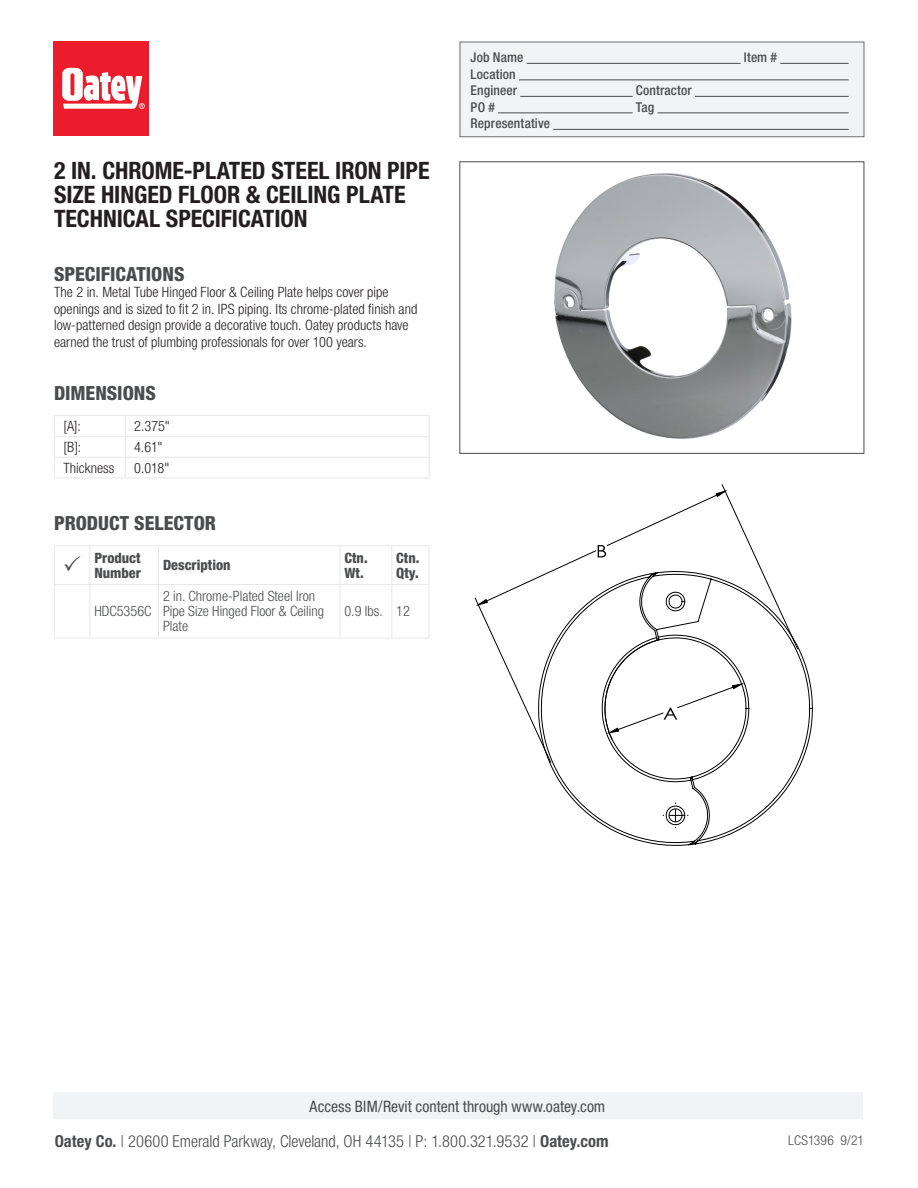
<style>
.page{position:relative;width:918px;height:1188px;background:#fff}
.page>*{position:absolute;margin:0;border:0;box-sizing:border-box;transform-origin:0 0}
.t1{font:700 condensed 24px/24px "Helvetica Neue LT Std";letter-spacing:-.005em;color:#231f20}
.Subheads{font:800 condensed 19.5px "Helvetica Neue LT Std";color:#4b4c4d}
.t2{font:300 condensed 16.5px "Helvetica Neue LT Std";color:#4b4c4d}
.t3{font:condensed 15.75px "Helvetica Neue LT Std";color:#4b4c4d}
.Copy{font:300 condensed 14.25px/16.5px "Helvetica Neue LT Std";color:#231f20}
.Table_Grid{font:300 condensed 14.25px/15px "Helvetica Neue LT Std";color:#4b4c4d}
.Table_Grid-2{font:800 condensed 14.25px/15px "Helvetica Neue LT Std";color:#4b4c4d}
.t4{font:500 condensed 13.5px "Helvetica Neue LT Std";letter-spacing:.01em;color:#4b4c4d}
.t5{font:300 condensed 13.5px "Helvetica Neue LT Std";letter-spacing:.005em;color:#4b4c4d}
.s1{font-weight:700}
</style>
<div class="page">
<svg style="left:478px;top:491px;width:264px;height:242px"></svg>
<svg style="left:538px;top:571px;width:275px;height:275px"></svg>
<div style="left:460px;top:42px;width:404px;height:95px;background:#f2f3f4;border:1px solid #6c6d70"></div>
<hr style="left:527px;top:63px;width:214px;height:1px;background:#4b4c4d">
<hr style="left:780px;top:63px;width:69px;height:1px;background:#4b4c4d">
<hr style="left:519px;top:80px;width:330px;height:1px;background:#4b4c4d">
<hr style="left:520px;top:96px;width:113px;height:1px;background:#4b4c4d">
<hr style="left:695px;top:96px;width:154px;height:1px;background:#4b4c4d">
<hr style="left:498px;top:113px;width:135px;height:1px;background:#4b4c4d">
<hr style="left:657px;top:113px;width:192px;height:1px;background:#4b4c4d">
<hr style="left:553px;top:129px;width:296px;height:1px;background:#4b4c4d">
<hr style="left:54px;top:415px;width:71px;height:1px;background:#e6e7e9">
<hr style="left:125px;top:415px;width:305px;height:1px;background:#e6e7e9">
<svg style="left:54px;top:416px;width:376px;height:62px"></svg>
<hr style="left:54px;top:478px;width:71px;height:1px;background:#e6e7e9">
<hr style="left:125px;top:478px;width:305px;height:1px;background:#e6e7e9">
<hr style="left:54px;top:545px;width:36px;height:1px;background:#e6e7e9">
<hr style="left:90px;top:545px;width:69px;height:1px;background:#e6e7e9">
<hr style="left:159px;top:545px;width:181px;height:1px;background:#e6e7e9">
<hr style="left:340px;top:545px;width:52px;height:1px;background:#e6e7e9">
<hr style="left:392px;top:545px;width:37px;height:1px;background:#e6e7e9">
<hr style="left:429px;top:546px;width:1px;height:38px;background:#e6e7e9">
<hr style="left:429px;top:585px;width:1px;height:53px;background:#e6e7e9">
<hr style="left:54px;top:638px;width:36px;height:1px;background:#e6e7e9">
<hr style="left:90px;top:638px;width:69px;height:1px;background:#e6e7e9">
<hr style="left:159px;top:638px;width:181px;height:1px;background:#e6e7e9">
<hr style="left:340px;top:638px;width:52px;height:1px;background:#e6e7e9">
<hr style="left:392px;top:638px;width:37px;height:1px;background:#e6e7e9">
<div style="left:53px;top:1092px;width:810px;height:27px;background:#f2f3f4"></div>
<div style="left:53px;top:42px;width:96px;height:94px;background:#eb1c2c"></div>
<svg style="left:62px;top:68px;width:83px;height:41px"></svg>
<img style="left:554px;top:173px;width:238px;height:266px">
<svg style="left:54px;top:546px;width:375px;height:92px"></svg>
<p class="t1" style="left:54px;top:158px;width:377px">2 IN. CHROME-PLATED STEEL IRON PIPE<br>SIZE HINGED FLOOR &amp; CEILING PLATE<br>TECHNICAL SPECIFICATION</p>
<p class="Subheads" style="left:54px;top:262px;width:132px">SPECIFICATIONS</p>
<p class="Copy" style="left:54px;top:284px;width:365px">The 2 in. Metal Tube Hinged Floor &amp; Ceiling Plate helps cover pipe openings and is sized to fit 2 in. IPS piping. Its chrome-plated finish and low-patterned design provide a decorative touch. Oatey products have earned the trust of plumbing professionals for over 100 years.</p>
<p class="Subheads" style="left:54px;top:381px;width:103px">DIMENSIONS</p>
<p class="Copy" style="left:63px;top:418px;width:19px">[A]:</p>
<p class="Copy" style="left:134px;top:418px;width:37px">2.375"</p>
<p class="Copy" style="left:63px;top:439px;width:19px">[B]:</p>
<p class="Copy" style="left:134px;top:439px;width:30px">4.61"</p>
<p class="Copy" style="left:63px;top:459px;width:53px">Thickness</p>
<p class="Copy" style="left:134px;top:459px;width:37px">0.018"</p>
<p class="Subheads" style="left:54px;top:511px;width:164px">PRODUCT SELECTOR</p>
<p class="Table_Grid-2" style="left:94px;top:550px;width:48px">Product<br>Number</p>
<p class="Table_Grid-2" style="left:163px;top:557px;width:69px">Description</p>
<p class="Table_Grid-2" style="left:344px;top:550px;width:25px">Ctn.<br>Wt.</p>
<p class="Table_Grid-2" style="left:396px;top:550px;width:25px">Ctn.<br>Qty.</p>
<p class="Table_Grid" style="left:94px;top:604px;width:59px">HDC5356C</p>
<p class="Table_Grid" style="left:163px;top:589px;width:163px">2 in. Chrome-Plated Steel Iron<br>Pipe Size Hinged Floor &amp; Ceiling<br>Plate</p>
<p class="Table_Grid" style="left:344px;top:604px;width:40px">0.9 lbs.</p>
<p class="Table_Grid" style="left:396px;top:604px;width:15px">12</p>
<p class="t4" style="left:471px;top:49px;width:54px">Job Name</p>
<p class="t4" style="left:744px;top:49px;width:35px">Item #</p>
<p class="t4" style="left:471px;top:66px;width:47px">Location</p>
<p class="t4" style="left:471px;top:82px;width:48px">Engineer</p>
<p class="t4" style="left:636px;top:82px;width:57px">Contractor</p>
<p class="t4" style="left:471px;top:99px;width:26px">PO #</p>
<p class="t4" style="left:636px;top:99px;width:20px">Tag</p>
<p class="t4" style="left:471px;top:115px;width:81px">Representative</p>
<p class="t3" style="left:310px;top:1097px;width:297px">Access BIM/Revit content through www.oatey.com</p>
<p class="t2" style="left:55px;top:1131px;width:555px"><span class="s1">Oatey Co.</span> | 20600 Emerald Parkway, Cleveland, OH 44135 | P: 1.800.321.9532 | <span class="s1">Oatey.com</span></p>
<p class="t5" style="left:788px;top:1132px;width:77px">LCS1396 9/21</p>
</div>
